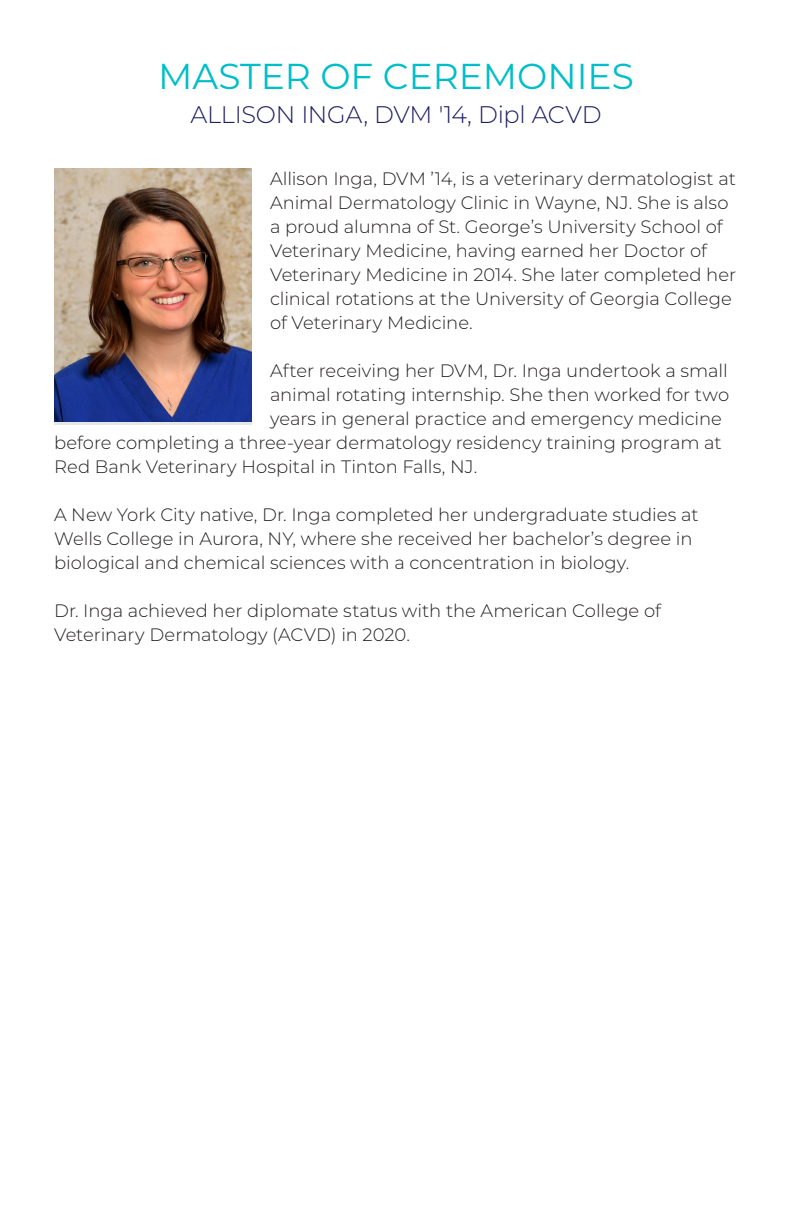
<style>
.page{position:relative;width:792px;height:1224px;background:#fff}
.page>*{position:absolute;margin:0;border:0;box-sizing:border-box;transform-origin:0 0}
.t1{font:36px "Montserrat";color:#00bec8}
.subhead{font:300 24px "Montserrat";letter-spacing:-.01em;color:#1e1e64}
.body{font:300 18px/24px "Montserrat";color:#231f20}
</style>
<div class="page">
<img style="left:54px;top:168px;width:198px;height:253px">
<p class="t1" style="left:158px;top:51px;width:477px">MASTER OF CEREMONIES</p>
<p class="subhead" style="left:190px;top:98px;width:413px">ALLISON INGA, DVM '14, Dipl ACVD</p>
<p class="body" style="left:270px;top:166px;width:468px">Allison Inga, DVM ’14, is a veterinary dermatologist at Animal Dermatology Clinic in Wayne, NJ. She is also a proud alumna of St. George’s University School of Veterinary Medicine, having earned her Doctor of Veterinary Medicine in 2014. She later completed her clinical rotations at the University of Georgia College of Veterinary Medicine.</p>
<p class="body" style="left:270px;top:358px;width:459px">After receiving her DVM, Dr. Inga undertook a small</p>
<p class="body" style="left:270px;top:382px;width:461px">animal rotating internship. She then worked for two</p>
<p class="body" style="left:270px;top:406px;width:453px">years in general practice and emergency medicine</p>
<p class="body" style="left:54px;top:430px;width:669px">before completing a three-year dermatology residency training program at</p>
<p class="body" style="left:54px;top:454px;width:425px">Red Bank Veterinary Hospital in Tinton Falls, NJ.</p>
<p class="body" style="left:54px;top:502px;width:646px">A New York City native, Dr. Inga completed her undergraduate studies at<br>Wells College in Aurora, NY, where she received her bachelor’s degree in biological and chemical sciences with a concentration in biology.</p>
<p class="body" style="left:54px;top:598px;width:609px">Dr. Inga achieved her diplomate status with the American College of<br>Veterinary Dermatology (ACVD) in 2020.</p>
</div>
